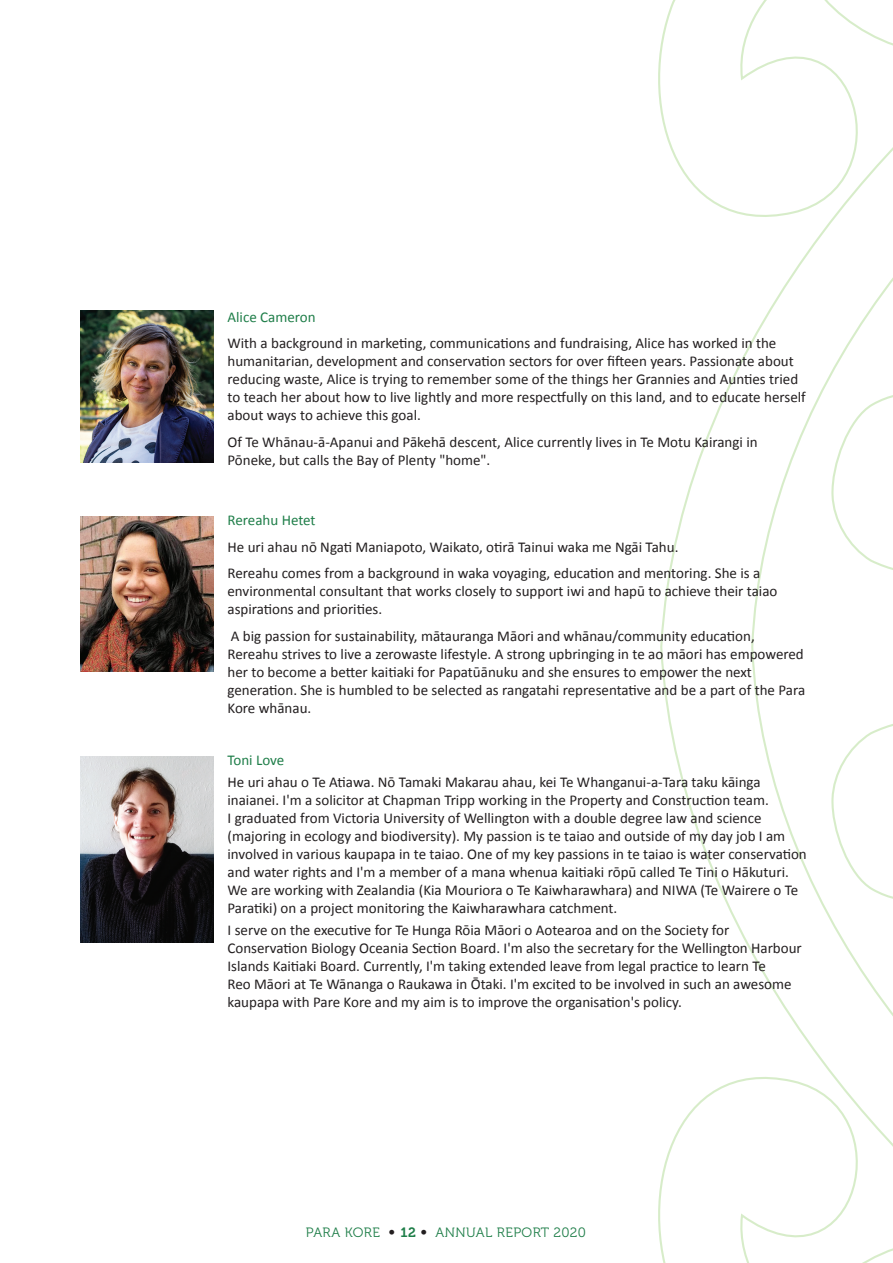
<style>
.page{position:relative;width:893px;height:1263px;background:#fff}
.page>*{position:absolute;margin:0;border:0;box-sizing:border-box;transform-origin:0 0}
.t1{font:15px/18px "Calibri";color:#231f20}
.t2{font:15px "Calibri";color:#1f7e49}
.t3{font:13.5px "Museo 300";letter-spacing:.025em;color:#1f7e49}
.s1{font-family:"Helvetica Neue LT Pro";font-weight:900;color:#231f20}
.s2{font-family:"Museo 700"}
</style>
<div class="page">
<svg style="left:658px;top:0;width:235px;height:1263px"></svg>
<img style="left:81px;top:757px;width:132px;height:186px">
<img style="left:81px;top:310px;width:132px;height:153px">
<img style="left:81px;top:516px;width:132px;height:155px">
<p class="t2" style="left:227px;top:307px;width:90px">Alice Cameron</p>
<p class="t1" style="left:227px;top:334px;width:580px">With a background in marketing, communications and fundraising, Alice has worked in the humanitarian, development and conservation sectors for over fifteen years. Passionate about reducing waste, Alice is trying to remember some of the things her Grannies and Aunties tried to teach her about how to live lightly and more respectfully on this land, and to educate herself about ways to achieve this goal.</p>
<p class="t1" style="left:227px;top:433px;width:532px">Of Te Whānau-ā-Apanui and Pākehā descent, Alice currently lives in Te Motu Kairangi in<br>Pōneke, but calls the Bay of Plenty "home".</p>
<p class="t2" style="left:227px;top:511px;width:90px">Rereahu Hetet</p>
<p class="t1" style="left:227px;top:533px;width:534px;line-height:26.5px">He uri ahau nō Ngati Maniapoto, Waikato, otirā Tainui waka me Ngāi Tahu.<br>Rereahu comes from a background in waka voyaging, education and mentoring. She is a</p>
<p class="t1" style="left:227px;top:582px;width:551px">environmental consultant that works closely to support iwi and hapū to achieve their taiao aspirations and priorities.</p>
<p class="t1" style="left:227px;top:627px;width:579px">A big passion for sustainability, mātauranga Māori and whānau/community education, Rereahu strives to live a zerowaste lifestyle. A strong upbringing in te ao māori has empowered her to become a better kaitiaki for Papatūānuku and she ensures to empower the next generation. She is humbled to be selected as rangatahi representative and be a part of the Para Kore whānau.</p>
<p class="t2" style="left:227px;top:750px;width:58px">Toni Love</p>
<p class="t1" style="left:227px;top:773px;width:581px">He uri ahau o Te Atiawa. Nō Tamaki Makarau ahau, kei Te Whanganui-a-Tara taku kāinga inaianei. I'm a solicitor at Chapman Tripp working in the Property and Construction team.<br>I graduated from Victoria University of Wellington with a double degree law and science (majoring in ecology and biodiversity). My passion is te taiao and outside of my day job I am involved in various kaupapa in te taiao. One of my key passions in te taiao is water conservation and water rights and I'm a member of a mana whenua kaitiaki rōpū called Te Tini o Hākuturi.<br>We are working with Zealandia (Kia Mouriora o Te Kaiwharawhara) and NIWA (Te Wairere o Te Paratiki) on a project monitoring the Kaiwharawhara catchment.</p>
<p class="t1" style="left:227px;top:921px;width:576px">I serve on the executive for Te Hunga Rōia Māori o Aotearoa and on the Society for Conservation Biology Oceania Section Board. I'm also the secretary for the Wellington Harbour Islands Kaitiaki Board. Currently, I'm taking extended leave from legal practice to learn Te<br>Reo Māori at Te Wānanga o Raukawa in Ōtaki. I'm excited to be involved in such an awesome kaupapa with Pare Kore and my aim is to improve the organisation's policy.</p>
<p class="t3" style="left:306px;top:1225px;width:18px">PARA</p>
<p class="t3" style="left:345px;top:1225px;width:243px">KORE <span class="s1">•</span> <span class="s2">12</span> <span class="s1">•</span> ANNUAL REPORT 2020</p>
</div>
